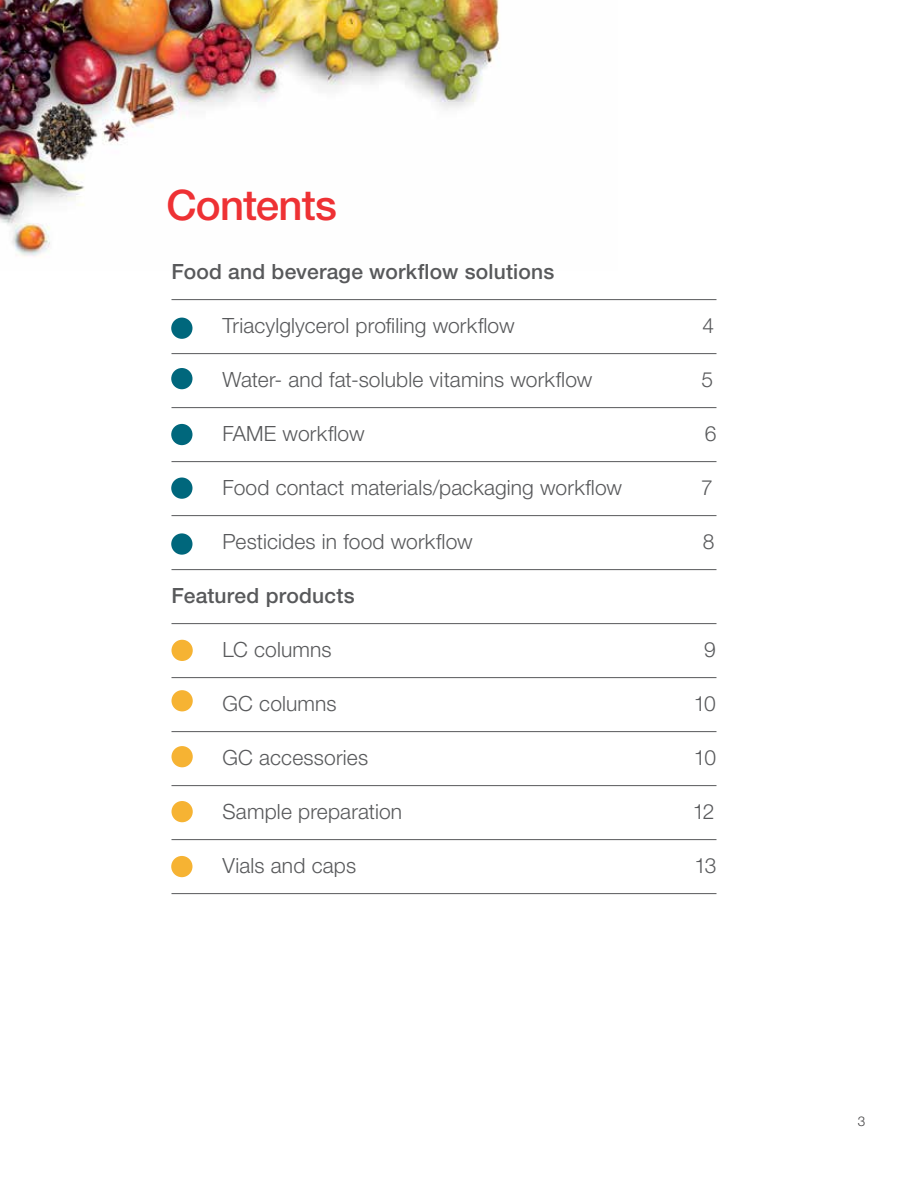
<style>
.page{position:relative;width:918px;height:1188px;background:#fff}
.page>*{position:absolute;margin:0;border:0;box-sizing:border-box;transform-origin:0 0}
.t1{font:500 42px "Helvetica Neue LTW1 G";letter-spacing:-.02em;color:#ee3134}
.t2{font:300 21px "Helvetica Neue LTW1 G";letter-spacing:.005em;color:#58595b}
.t3{font:500 21px "Helvetica Neue LTW1 G";letter-spacing:.01em;color:#58595b}
.t4{font:300 13.5px "Helvetica Neue LTW1 G";color:#414042}
</style>
<div class="page">
<img style="left:0;top:0;width:500px;height:257px">
<hr style="left:172px;top:299px;width:544px;height:1px;background:#58595b">
<hr style="left:172px;top:353px;width:544px;height:1px;background:#58595b">
<hr style="left:172px;top:407px;width:544px;height:1px;background:#58595b">
<hr style="left:172px;top:461px;width:544px;height:1px;background:#58595b">
<hr style="left:172px;top:515px;width:544px;height:1px;background:#58595b">
<hr style="left:172px;top:569px;width:544px;height:1px;background:#58595b">
<hr style="left:172px;top:623px;width:544px;height:1px;background:#58595b">
<hr style="left:172px;top:677px;width:544px;height:1px;background:#58595b">
<hr style="left:172px;top:731px;width:544px;height:1px;background:#58595b">
<hr style="left:172px;top:785px;width:544px;height:1px;background:#58595b">
<hr style="left:172px;top:839px;width:544px;height:1px;background:#58595b">
<hr style="left:172px;top:893px;width:544px;height:1px;background:#58595b">
<div style="left:171px;top:318px;width:22px;height:21px;background:#00677c;border-radius:50%"></div>
<div style="left:171px;top:368px;width:22px;height:21px;background:#00677c;border-radius:50%"></div>
<div style="left:171px;top:424px;width:22px;height:21px;background:#00677c;border-radius:50%"></div>
<div style="left:171px;top:640px;width:22px;height:21px;background:#f6b333;border-radius:50%"></div>
<div style="left:171px;top:690px;width:22px;height:21px;background:#f6b333;border-radius:50%"></div>
<div style="left:171px;top:746px;width:22px;height:21px;background:#f6b333;border-radius:50%"></div>
<div style="left:171px;top:801px;width:22px;height:21px;background:#f6b333;border-radius:50%"></div>
<div style="left:171px;top:478px;width:22px;height:21px;background:#00677c;border-radius:50%"></div>
<div style="left:171px;top:533px;width:22px;height:22px;background:#00677c;border-radius:50%"></div>
<div style="left:171px;top:856px;width:22px;height:21px;background:#f6b333;border-radius:50%"></div>
<h1 class="t1" style="left:166px;top:180px;width:172px">Contents</h1>
<p class="t3" style="left:172px;top:259px;width:384px">Food and beverage workflow solutions</p>
<p class="t2" style="left:223px;top:313px;width:294px">Triacylglycerol profiling workflow</p>
<p class="t2" style="left:702px;top:313px;width:13px">4</p>
<p class="t2" style="left:223px;top:367px;width:371px">Water- and fat-soluble vitamins workflow</p>
<p class="t2" style="left:702px;top:367px;width:13px">5</p>
<p class="t2" style="left:223px;top:421px;width:144px">FAME workflow</p>
<p class="t2" style="left:705px;top:421px;width:13px">6</p>
<p class="t2" style="left:223px;top:475px;width:401px">Food contact materials/packaging workflow</p>
<p class="t2" style="left:701px;top:475px;width:13px">7</p>
<p class="t2" style="left:223px;top:529px;width:252px">Pesticides in food workflow</p>
<p class="t2" style="left:703px;top:529px;width:13px">8</p>
<p class="t3" style="left:172px;top:583px;width:185px">Featured products</p>
<p class="t2" style="left:223px;top:637px;width:111px">LC columns</p>
<p class="t2" style="left:704px;top:637px;width:13px">9</p>
<p class="t2" style="left:223px;top:691px;width:116px">GC columns</p>
<p class="t2" style="left:694px;top:691px;width:24px">10</p>
<p class="t2" style="left:223px;top:745px;width:147px">GC accessories</p>
<p class="t2" style="left:694px;top:745px;width:24px">10</p>
<p class="t2" style="left:223px;top:799px;width:181px">Sample preparation</p>
<p class="t2" style="left:693px;top:799px;width:23px">12</p>
<p class="t2" style="left:223px;top:853px;width:135px">Vials and caps</p>
<p class="t2" style="left:694px;top:853px;width:24px">13</p>
<p class="t4" style="left:858px;top:1113px;width:9px">3</p>
</div>
